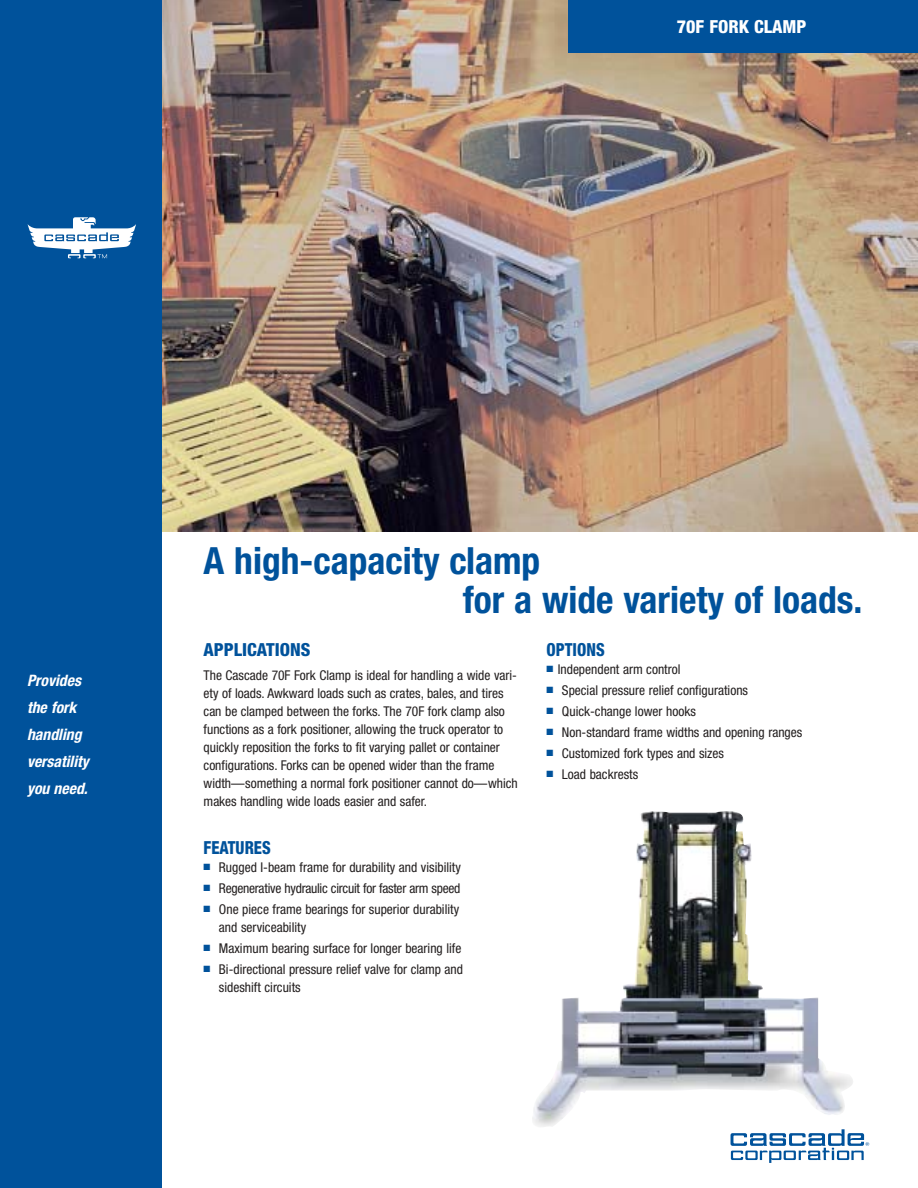
<style>
.page{position:relative;width:918px;height:1188px;background:#fff}
.page>*{position:absolute;margin:0;border:0;box-sizing:border-box;transform-origin:0 0}
.t1{font:700 condensed 37.5px/39px "Helvetica Neue";color:#00529b}
.t2{font:800 condensed 18px "Helvetica Neue";color:#00529b;scale:.9 1}
.t3{font:800 condensed 18px "Helvetica Neue";color:#00529b}
.t4{font:800 condensed 18px "Helvetica Neue";color:#fff}
.t5{font:italic 700 condensed 15.75px/27px "Helvetica Neue";color:#fff}
.t6{font:condensed 13.5px/18px "Helvetica Neue";color:#231f1f}
.t7{font:condensed 13.5px "Helvetica Neue";letter-spacing:-.02em;color:#231f1f}
.s1{color:#00529b}
</style>
<div class="page">
<img style="left:532px;top:811px;width:321px;height:316px">
<img style="left:161px;top:0;width:757px;height:532px">
<svg style="left:731px;top:1129px;width:138px;height:34px"></svg>
<div style="left:0;top:0;width:161px;height:1188px;background:#00529b"></div>
<div style="left:568px;top:0;width:350px;height:53px;background:#00529b"></div>
<svg style="left:28px;top:217px;width:108px;height:41px"></svg>
<h2 class="t4" style="left:677px;top:20px;width:131px">70F FORK CLAMP</h2>
<p class="t5" style="left:27px;top:668px;width:63px">Provides the fork handling versatility you need.</p>
<h1 class="t1" style="left:463px;top:545px;width:401px;text-indent:-259px">A high-capacity clamp<br>for a wide variety of loads.</h1>
<h2 class="t3" style="left:204px;top:643px;width:108px">APPLICATIONS</h2>
<p class="t6" style="left:204px;top:667px;width:316px">The Cascade 70F Fork Clamp is ideal for handling a wide vari&shy;ety of loads. Awkward loads such as crates, bales, and tires can be clamped between the forks. The 70F fork clamp also functions as a fork positioner, allowing the truck operator to quickly reposition the forks to fit varying pallet or container configurations. Forks can be opened wider than the frame width—something a normal fork positioner cannot do—which makes handling wide loads easier and safer.</p>
<h2 class="t2" style="left:204px;top:841px;width:76px">FEATURES</h2>
<p class="t6" style="left:204px;top:859px;width:259px"><span class="s1">■</span> Rugged I-beam frame for durability and visibility</p>
<p class="t7" style="left:204px;top:883px;width:258px"><span class="s1">■</span> Regenerative hydraulic circuit for faster arm speed</p>
<p class="t6" style="left:219px;top:901px;width:242px;text-indent:-15px"><span class="s1">■</span> One piece frame bearings for superior durability and serviceability</p>
<p class="t6" style="left:204px;top:940px;width:259px"><span class="s1">■</span> Maximum bearing surface for longer bearing life</p>
<p class="t6" style="left:219px;top:961px;width:246px;text-indent:-15px"><span class="s1">■</span> Bi-directional pressure relief valve for clamp and sideshift circuits</p>
<h2 class="t2" style="left:547px;top:643px;width:66px">OPTIONS</h2>
<p class="t6" style="left:547px;top:661px;width:136px"><span class="s1">■</span> Independent arm control</p>
<p class="t6" style="left:547px;top:682px;width:203px"><span class="s1">■</span> Special pressure relief configurations</p>
<p class="t6" style="left:547px;top:703px;width:151px"><span class="s1">■</span> Quick-change lower hooks</p>
<p class="t6" style="left:547px;top:724px;width:257px"><span class="s1">■</span> Non-standard frame widths and opening ranges</p>
<p class="t6" style="left:547px;top:745px;width:179px"><span class="s1">■</span> Customized fork types and sizes</p>
<p class="t6" style="left:547px;top:766px;width:93px"><span class="s1">■</span> Load backrests</p>
</div>
